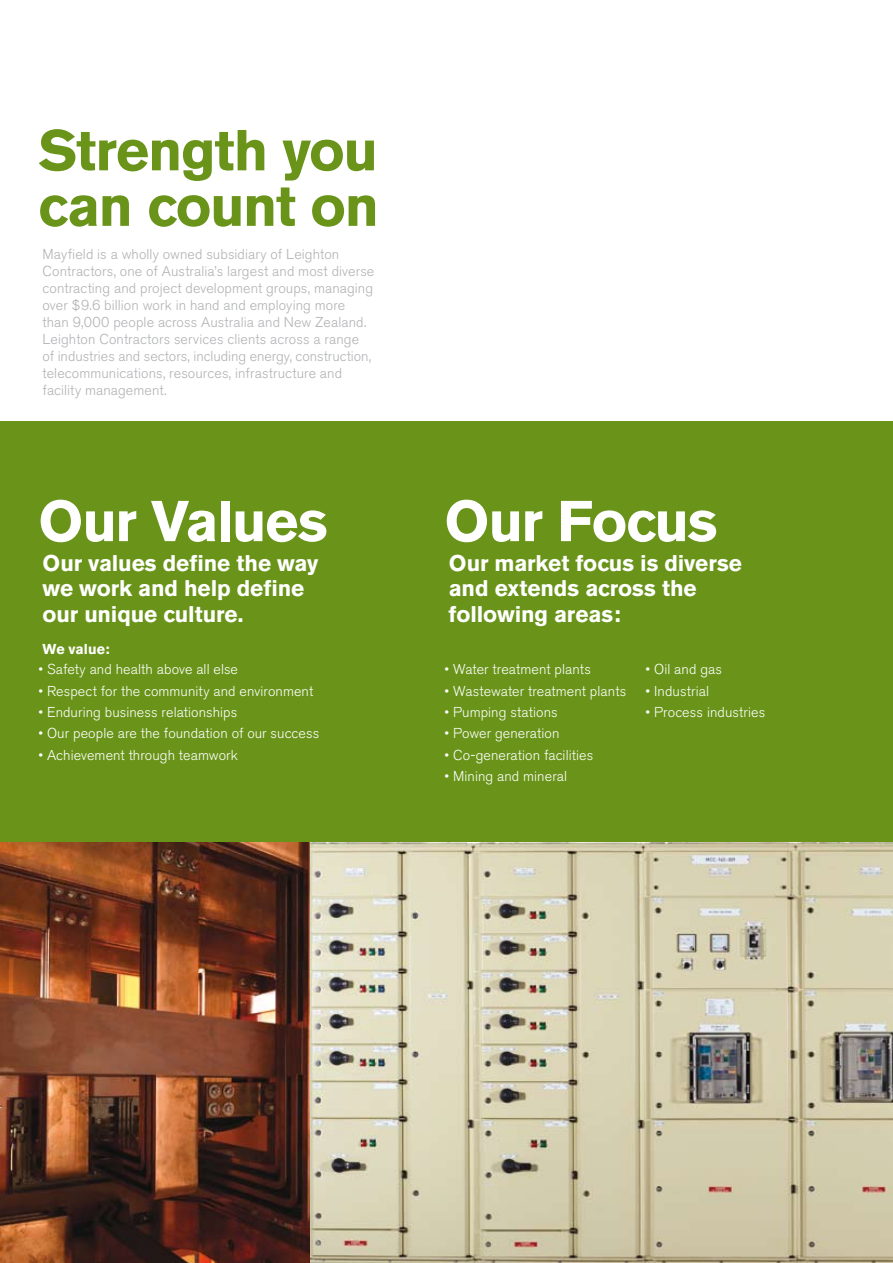
<style>
.page{position:relative;width:893px;height:1263px;background:#fff}
.page>*{position:absolute;margin:0;border:0;box-sizing:border-box;transform-origin:0 0}
.t1{font:700 57px/55.5px "Akzidenz Grotesk BE";letter-spacing:-.02em;color:#699419}
.t2{font:700 57px "Akzidenz Grotesk BE";letter-spacing:-.02em;color:#fff}
.t3{font:700 22.5px/25.5px "Akzidenz Grotesk BE";letter-spacing:-.005em;color:#fff}
.t4{font:300 14.25px/17.1px "Akzidenz Grotesk BE";letter-spacing:.005em;color:#b1b2b4}
.t5{font:300 14.25px "Akzidenz Grotesk BE";letter-spacing:.005em;color:#fff}
.t6{font:700 14.25px "Akzidenz Grotesk BE";color:#fff}
</style>
<div class="page">
<div style="left:0;top:421px;width:893px;height:421px;background:#699419"></div>
<img style="left:0;top:842px;width:893px;height:421px">
<h1 class="t1" style="left:38px;top:123px;width:342px">Strength you can count on</h1>
<p class="t4" style="left:43px;top:245px;width:333px">Mayfield is a wholly owned subsidiary of Leighton Contractors, one of Australia’s largest and most diverse contracting and project development groups, managing over $9.6 billion work in hand and employing more than 9,000 people across Australia and New Zealand.<br>Leighton Contractors services clients across a range of industries and sectors, including energy, construction, telecommunications, resources, infrastructure and facility management.</p>
<h1 class="t2" style="left:38px;top:488px;width:291px">Our Values</h1>
<h2 class="t3" style="left:43px;top:550px;width:278px">Our values define the way we work and help define our unique culture.</h2>
<p class="t6" style="left:43px;top:640px;width:69px">We value:</p>
<p class="t5" style="left:38px;top:661px;width:201px">• Safety and health above all else</p>
<p class="t5" style="left:38px;top:683px;width:276px">• Respect for the community and environment</p>
<p class="t5" style="left:38px;top:704px;width:200px">• Enduring business relationships</p>
<p class="t5" style="left:38px;top:725px;width:282px">• Our people are the foundation of our success</p>
<p class="t5" style="left:38px;top:747px;width:201px">• Achievement through teamwork</p>
<h1 class="t2" style="left:444px;top:488px;width:275px">Our Focus</h1>
<h2 class="t3" style="left:449px;top:550px;width:295px">Our market focus is diverse and extends across the following areas:</h2>
<p class="t5" style="left:445px;top:661px;width:148px">• Water treatment plants</p>
<p class="t5" style="left:445px;top:683px;width:183px">• Wastewater treatment plants</p>
<p class="t5" style="left:445px;top:704px;width:115px">• Pumping stations</p>
<p class="t5" style="left:445px;top:725px;width:116px">• Power generation</p>
<p class="t5" style="left:445px;top:747px;width:150px">• Co-generation facilities</p>
<p class="t5" style="left:445px;top:768px;width:124px">• Mining and mineral</p>
<p class="t5" style="left:646px;top:661px;width:78px">• Oil and gas</p>
<p class="t5" style="left:646px;top:683px;width:65px">• Industrial</p>
<p class="t5" style="left:646px;top:704px;width:121px">• Process industries</p>
</div>
